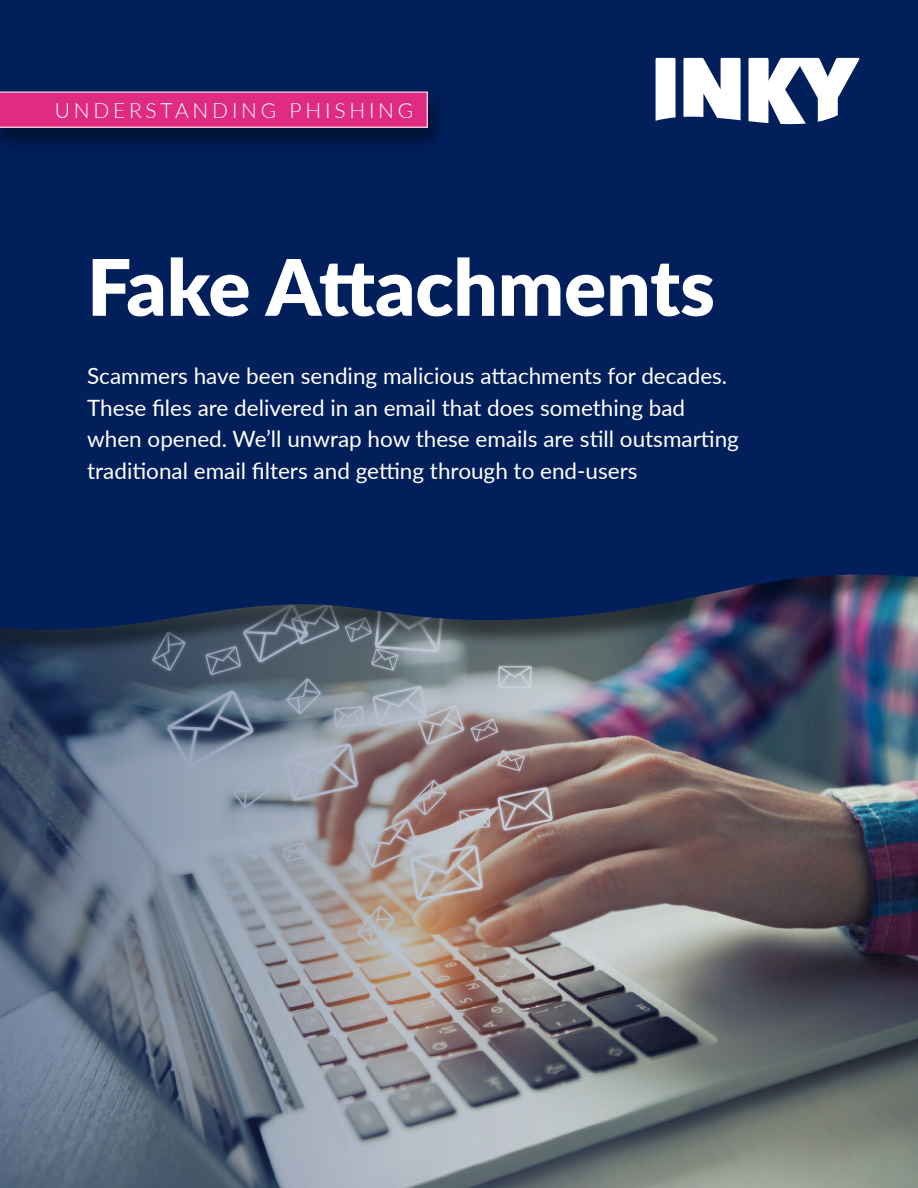
<style>
.page{position:relative;width:918px;height:1188px;background:#fff}
.page>*{position:absolute;margin:0;border:0;box-sizing:border-box;transform-origin:0 0}
.t1{font:900 78px "Lato";color:#fff}
.t2{font:22.5px/31.5px "Lato";color:#fff}
.t3{font:300 21px "Lato";letter-spacing:.18em;color:#fff}
</style>
<div class="page">
<img style="left:0;top:656px;width:918px;height:532px">
<div style="left:0;top:0;width:918px;height:542px;background:#001f5b"></div>
<div style="left:0;top:393px;width:918px;height:263px;background:#000;opacity:.45"></div>
<svg style="left:0;top:393px;width:918px;height:239px"></svg>
<svg style="left:683px;top:58px;width:58px;height:62px;background:#d3d8e2"></svg>
<svg style="left:749px;top:58px;width:111px;height:66px"></svg>
<svg style="left:656px;top:58px;width:20px;height:63px"></svg>
<div style="left:0;top:88px;width:449px;height:67px;background:#000;opacity:.48"></div>
<svg style="left:0;top:92px;width:428px;height:36px;background:#e13487"></svg>
<p class="t3" style="left:55px;top:96px;width:360px">UNDERSTANDING PHISHING</p>
<p class="t1" style="left:87px;top:229px;width:629px">Fake Attachments</p>
<p class="t2" style="left:87px;top:359px;width:653px">Scammers have been sending malicious attachments for decades.<br>These files are delivered in an email that does something bad when opened. We’ll unwrap how these emails are still outsmarting traditional email filters and getting through to end-users</p>
</div>
